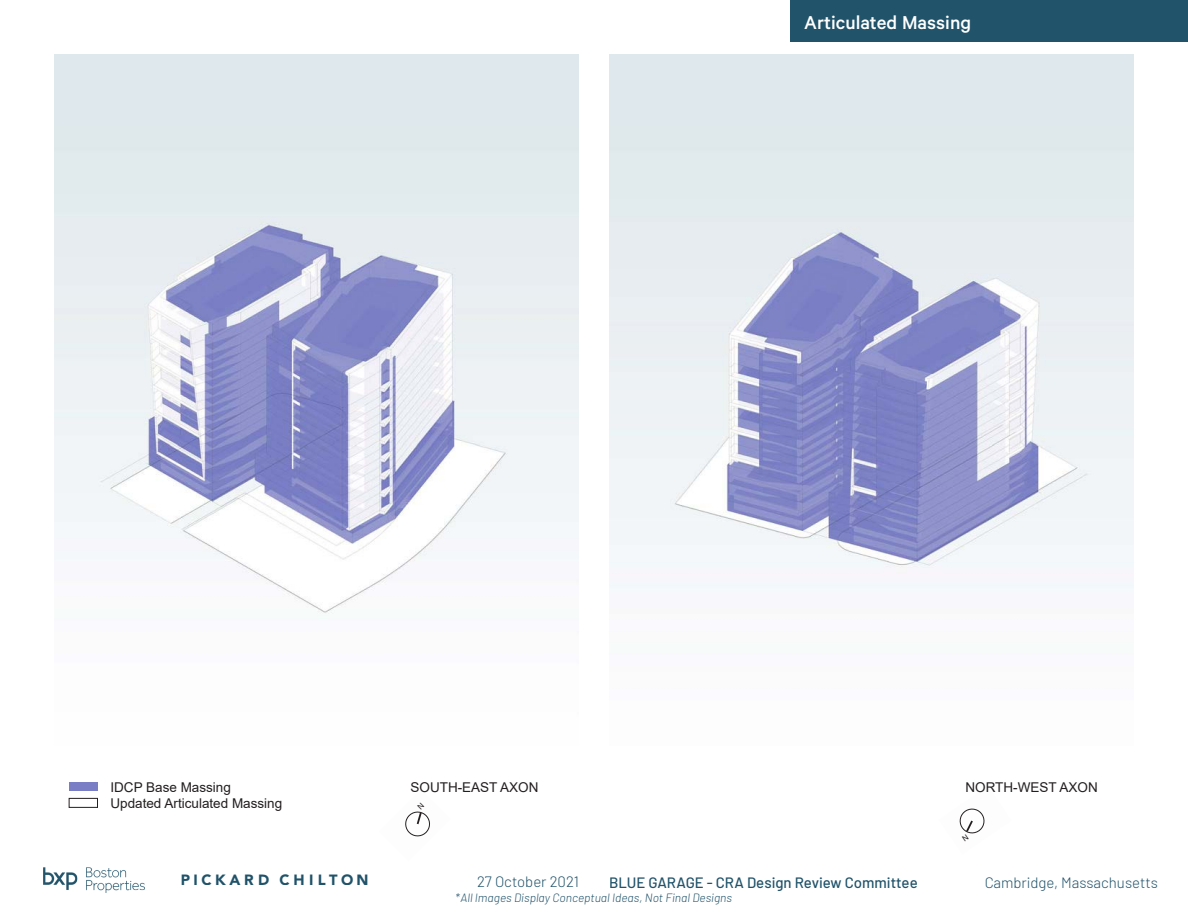
<style>
.page{position:relative;width:1188px;height:918px;background:#fff}
.page>*{position:absolute;margin:0;border:0;box-sizing:border-box;transform-origin:0 0}
.t1{font:500 21px "Calibre";color:#fff}
.t2{font:300 15px "Barlow";color:#21536a}
.t3{font:500 15px "Barlow";color:#21536a}
.t4{font:900 14.7px "Avenir LT Com";letter-spacing:.255em;color:#20536a}
.t5{font:13.5px/16.8px "Arial";color:#231f20}
.t6{font:italic 300 12px "Barlow";color:#21536a}
</style>
<div class="page">
<img style="left:54px;top:126px;width:525px;height:493px">
<div style="left:69px;top:798px;width:29px;height:10px;border:1px solid #231f20"></div>
<div style="left:54px;top:54px;width:525px;height:72px;background:#dfe8ed"></div>
<img style="left:609px;top:126px;width:525px;height:463px">
<div style="left:609px;top:54px;width:525px;height:72px;background:#dfe8ed"></div>
<div style="left:69px;top:782px;width:29px;height:9px;background:#7a7ec5"></div>
<img style="left:43px;top:867px;width:102px;height:26px">
<div style="left:791px;top:0;width:397px;height:42px;background:#21536a"></div>
<svg style="left:959px;top:808px;width:26px;height:26px"></svg>
<svg style="left:405px;top:811px;width:25px;height:26px"></svg>
<h1 class="t1" style="left:804px;top:10px;width:169px">Articulated Massing</h1>
<p class="t5" style="left:110px;top:778px;width:173px">IDCP Base Massing<br>Updated Articulated Massing</p>
<p class="t5" style="left:966px;top:779px;width:134px">NORTH-WEST AXON</p>
<p class="t5" style="left:411px;top:779px;width:130px">SOUTH-EAST AXON</p>
<p class="t4" style="left:180px;top:871px;width:190px">PICKARD CHILTON</p>
<p class="t3" style="left:609px;top:874px;width:310px">BLUE GARAGE - CRA Design Review Committee</p>
<p class="t2" style="left:477px;top:873px;width:103px">27 October 2021</p>
<p class="t2" style="left:985px;top:873px;width:175px">Cambridge, Massachusetts</p>
<p class="t6" style="left:456px;top:890px;width:278px">*All Images Display Conceptual Ideas, Not Final Designs</p>
</div>
